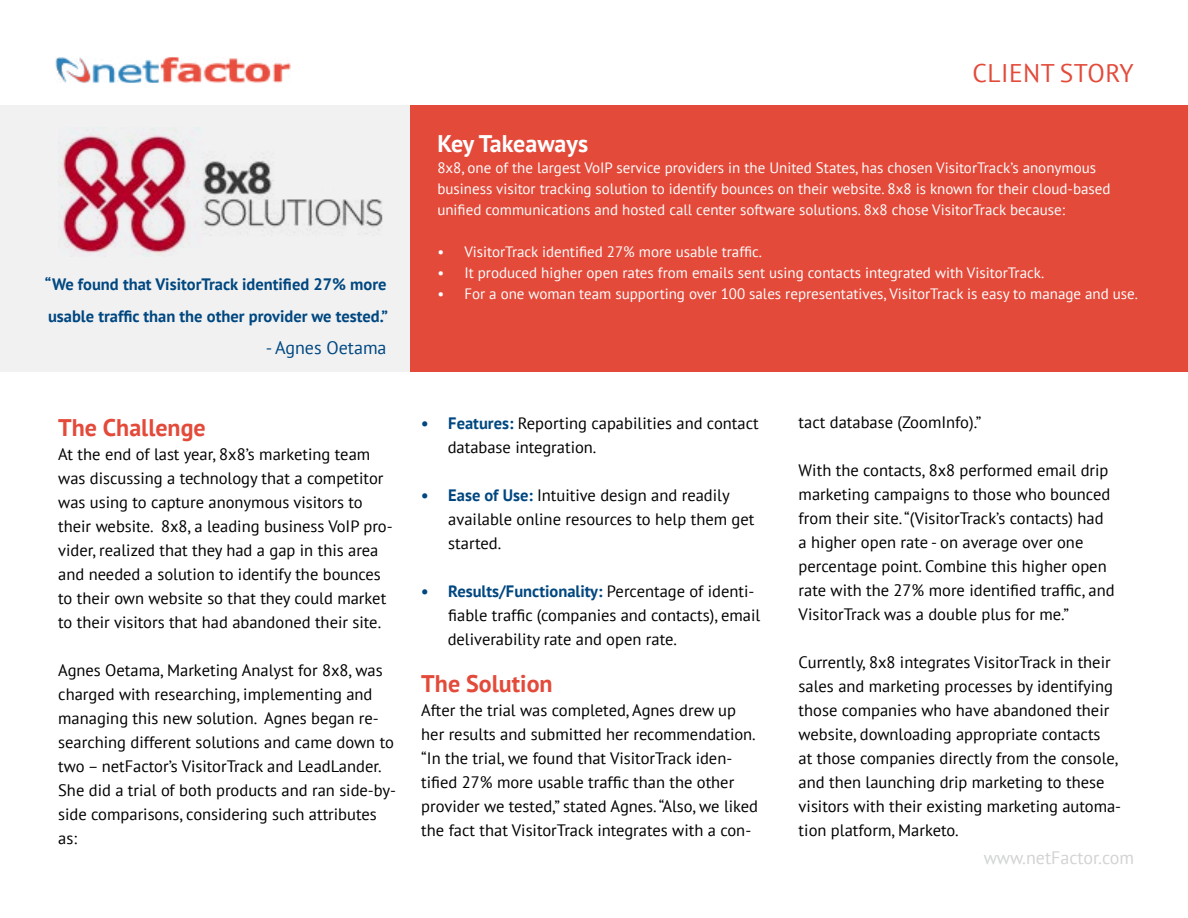
<style>
.page{position:relative;width:1188px;height:918px;background:#fff}
.page>*{position:absolute;margin:0;border:0;box-sizing:border-box;transform-origin:0 0}
.t1{font:25.5px "PT Sans";letter-spacing:.02em;color:#e34a3a}
.t2{font:700 24px "PT Sans";color:#e34a3a}
.t3{font:700 24px "PT Sans";color:#fff}
.t4{font:18px "PT Sans";color:#d1d3d4}
.t5{font:18px "PT Sans";color:#004780}
.t6{font:16.5px/24px "PT Sans";color:#000}
.t7{font:700 16.5px/31.8px "PT Sans";color:#004780}
.t8{font:15px/21px "PT Sans";color:#fff}
.s1{font-weight:700;color:#004780}
</style>
<div class="page">
<div style="left:0;top:105px;width:410px;height:266px;background:#f1f1f2"></div>
<img style="left:55px;top:57px;width:236px;height:26px">
<img style="left:58px;top:128px;width:325px;height:128px">
<div style="left:410px;top:105px;width:778px;height:266px;background:#e34a3a"></div>
<p class="t7" style="left:45px;top:268px;width:345px">“We found that VisitorTrack identified 27% more usable traffic than the other provider we tested.”</p>
<p class="t5" style="left:266px;top:336px;width:122px">- Agnes Oetama</p>
<h2 class="t2" style="left:58px;top:412px;width:149px">The Challenge</h2>
<p class="t6" style="left:58px;top:442px;width:336px">At the end of last year, 8x8’s marketing team was discussing a technology that a competitor was using to capture anonymous visitors to their website. 8x8, a leading business VoIP pro&shy;vider, realized that they had a gap in this area and needed a solution to identify the bounces to their own website so that they could market to their visitors that had abandoned their site.</p>
<p class="t6" style="left:58px;top:658px;width:340px">Agnes Oetama, Marketing Analyst for 8x8, was charged with researching, implementing and managing this new solution. Agnes began re&shy;searching different solutions and came down to two – netFactor’s VisitorTrack and LeadLander.<br>She did a trial of both products and ran side-by&shy;side comparisons, considering such attributes as:</p>
<h1 class="t1" style="left:972px;top:57px;width:163px">CLIENT STORY</h1>
<h2 class="t3" style="left:437px;top:128px;width:152px">Key Takeaways</h2>
<p class="t8" style="left:437px;top:157px;width:675px">8x8, one of the largest VoIP service providers in the United States, has chosen VisitorTrack’s anonymous business visitor tracking solution to identify bounces on their website. 8x8 is known for their cloud-based unified communications and hosted call center software solutions. 8x8 chose VisitorTrack because:</p>
<p class="t8" style="left:437px;top:241px;width:326px">• VisitorTrack identified 27% more usable traffic.</p>
<p class="t8" style="left:437px;top:262px;width:608px">• It produced higher open rates from emails sent using contacts integrated with VisitorTrack.</p>
<p class="t8" style="left:437px;top:283px;width:702px">• For a one woman team supporting over 100 sales representatives, VisitorTrack is easy to manage and use.</p>
<p class="t6" style="left:448px;top:410px;width:313px;text-indent:-26px"><span class="s1">• Features:</span> Reporting capabilities and contact database integration.</p>
<p class="t6" style="left:448px;top:482px;width:308px;text-indent:-27px"><span class="s1">• Ease of Use:</span> Intuitive design and readily available online resources to help them get started.</p>
<p class="t6" style="left:448px;top:578px;width:314px;text-indent:-26px"><span class="s1">• Results/Functionality:</span> Percentage of identi&shy;fiable traffic (companies and contacts), email deliverability rate and open rate.</p>
<h2 class="t2" style="left:421px;top:668px;width:133px">The Solution</h2>
<p class="t6" style="left:421px;top:698px;width:338px">After the trial was completed, Agnes drew up her results and submitted her recommendation. “In the trial, we found that VisitorTrack iden&shy;tified 27% more usable traffic than the other provider we tested,” stated Agnes.“Also, we liked the fact that VisitorTrack integrates with a con-</p>
<p class="t6" style="left:799px;top:410px;width:184px">tact database (ZoomInfo).”</p>
<p class="t6" style="left:799px;top:458px;width:317px">With the contacts, 8x8 performed email drip marketing campaigns to those who bounced from their site. “(VisitorTrack’s contacts) had a higher open rate - on average over one percentage point. Combine this higher open rate with the 27% more identified traffic, and VisitorTrack was a double plus for me.”</p>
<p class="t6" style="left:799px;top:650px;width:324px">Currently, 8x8 integrates VisitorTrack in their sales and marketing processes by identifying those companies who have abandoned their website, downloading appropriate contacts<br>at those companies directly from the console, and then launching drip marketing to these visitors with their existing marketing automa&shy;tion platform, Marketo.</p>
<p class="t4" style="left:984px;top:846px;width:152px">www.netFactor.com</p>
</div>
